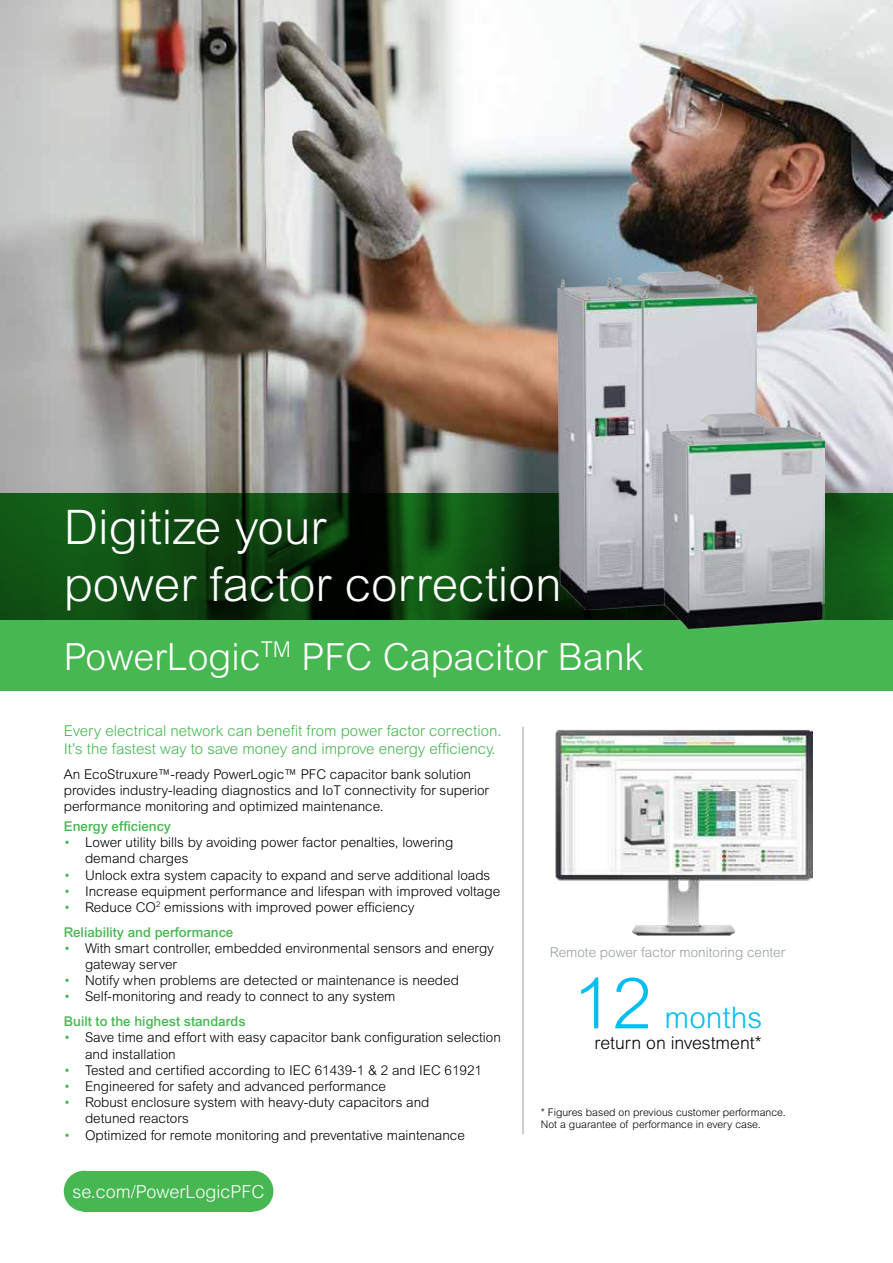
<style>
.page{position:relative;width:893px;height:1263px;background:#fff}
.page>*{position:absolute;margin:0;border:0;box-sizing:border-box;transform-origin:0 0}
.t1{font:300 70.95px "Arial MT Std";color:#00bdf2}
.t2{font:300 47.7px/57.3px "Arial MT Std";color:#fff}
.t3{font:300 37.5px "Arial MT Std";color:#fff}
.t4{font:300 29.7px "Arial MT Std";color:#00bdf2}
.t5{font:300 18px "Arial MT Std";color:#fff}
.t6{font:300 17.55px "Arial MT Std";color:#000}
.t7{font:300 15px/18px "Arial MT Std";color:#46b751}
.t8{font:300 13.5px/16.2px "Arial MT Std";color:#000}
.t9{font:300 13.5px "Arial MT Std";color:#979fa4}
.t10{font:500 13.5px "Arial MT Std";color:#46b751}
.t11{font:300 10.5px/12.6px "Arial MT Std";color:#000}
.s1{color:#46b751}
.s2{font-weight:500;color:#46b751}
</style>
<div class="page">
<img style="left:0;top:0;width:893px;height:493px">
<svg style="left:0;top:493px;width:893px;height:128px;background:#0d4110"></svg>
<div style="left:0;top:621px;width:893px;height:70px;background:#46b751"></div>
<img style="left:557px;top:271px;width:199px;height:338px">
<img style="left:663px;top:408px;width:162px;height:220px">
<img style="left:555px;top:729px;width:257px;height:206px">
<hr style="left:523px;top:727px;width:1px;height:407px;background:#979fa4">
<div style="left:64px;top:1171px;width:41px;height:40px;background:#46b751;border-radius:50%"></div>
<div style="left:83px;top:1171px;width:170px;height:40px;background:#46b751"></div>
<div style="left:160px;top:1171px;width:113px;height:40px;background:#46b751;border-radius:20px"></div>
<h2 class="t2" style="left:64px;top:499px;width:499px">Digitize your<br>power factor correction</h2>
<h3 class="t3" style="left:64px;top:635px;width:581px">PowerLogic<sup>TM</sup> PFC Capacitor Bank</h3>
<p class="t7" style="left:64px;top:722px;width:439px">Every electrical network can benefit from power factor correction.<br>It’s the fastest way to save money and improve energy efficiency.</p>
<p class="t8" style="left:64px;top:766px;width:427px">An EcoStruxure™-ready PowerLogic™ PFC capacitor bank solution provides industry-leading diagnostics and IoT connectivity for superior performance monitoring and optimized maintenance.</p>
<p class="t10" style="left:64px;top:818px;width:109px">Energy efficiency</p>
<p class="t8" style="left:85px;top:834px;width:370px;text-indent:-21px"><span class="s1">•</span> Lower utility bills by avoiding power factor penalties, lowering demand charges</p>
<p class="t8" style="left:64px;top:867px;width:428px"><span class="s1">•</span> Unlock extra system capacity to expand and serve additional loads</p>
<p class="t8" style="left:64px;top:883px;width:438px"><span class="s1">•</span> Increase equipment performance and lifespan with improved voltage</p>
<p class="t8" style="left:64px;top:895px;width:352px;line-height:24.8px"><span class="s1">•</span> Reduce CO<sup>2</sup> emissions with improved power efficiency<br><span class="s2">Reliability and performance</span></p>
<p class="t8" style="left:85px;top:940px;width:410px;text-indent:-21px"><span class="s1">•</span> With smart controller, embedded environmental sensors and energy gateway server</p>
<p class="t8" style="left:64px;top:972px;width:397px"><span class="s1">•</span> Notify when problems are detected or maintenance is needed</p>
<p class="t8" style="left:64px;top:984px;width:333px;line-height:24.8px"><span class="s1">•</span> Self-monitoring and ready to connect to any system<br><span class="s2">Built to the highest standards</span></p>
<p class="t8" style="left:85px;top:1029px;width:417px;text-indent:-21px"><span class="s1">•</span> Save time and effort with easy capacitor bank configuration selection and installation</p>
<p class="t8" style="left:64px;top:1062px;width:420px"><span class="s1">•</span> Tested and certified according to IEC 61439-1 &amp; 2 and IEC 61921</p>
<p class="t8" style="left:64px;top:1078px;width:324px"><span class="s1">•</span> Engineered for safety and advanced performance</p>
<p class="t8" style="left:85px;top:1094px;width:346px;text-indent:-21px"><span class="s1">•</span> Robust enclosure system with heavy-duty capacitors and detuned reactors</p>
<p class="t8" style="left:64px;top:1127px;width:403px"><span class="s1">•</span> Optimized for remote monitoring and preventative maintenance</p>
<h3 class="t5" style="left:72px;top:1181px;width:194px">se.com/PowerLogicPFC</h3>
<p class="t9" style="left:550px;top:944px;width:237px">Remote power factor monitoring center</p>
<h1 class="t1" style="left:573px;top:963px;width:80px">12</h1>
<h3 class="t4" style="left:665px;top:1001px;width:99px">months</h3>
<p class="t6" style="left:594px;top:1033px;width:169px">return on investment*</p>
<p class="t11" style="left:541px;top:1106px;width:246px">* Figures based on previous customer performance.<br>Not a guarantee of performance in every case.</p>
</div>
